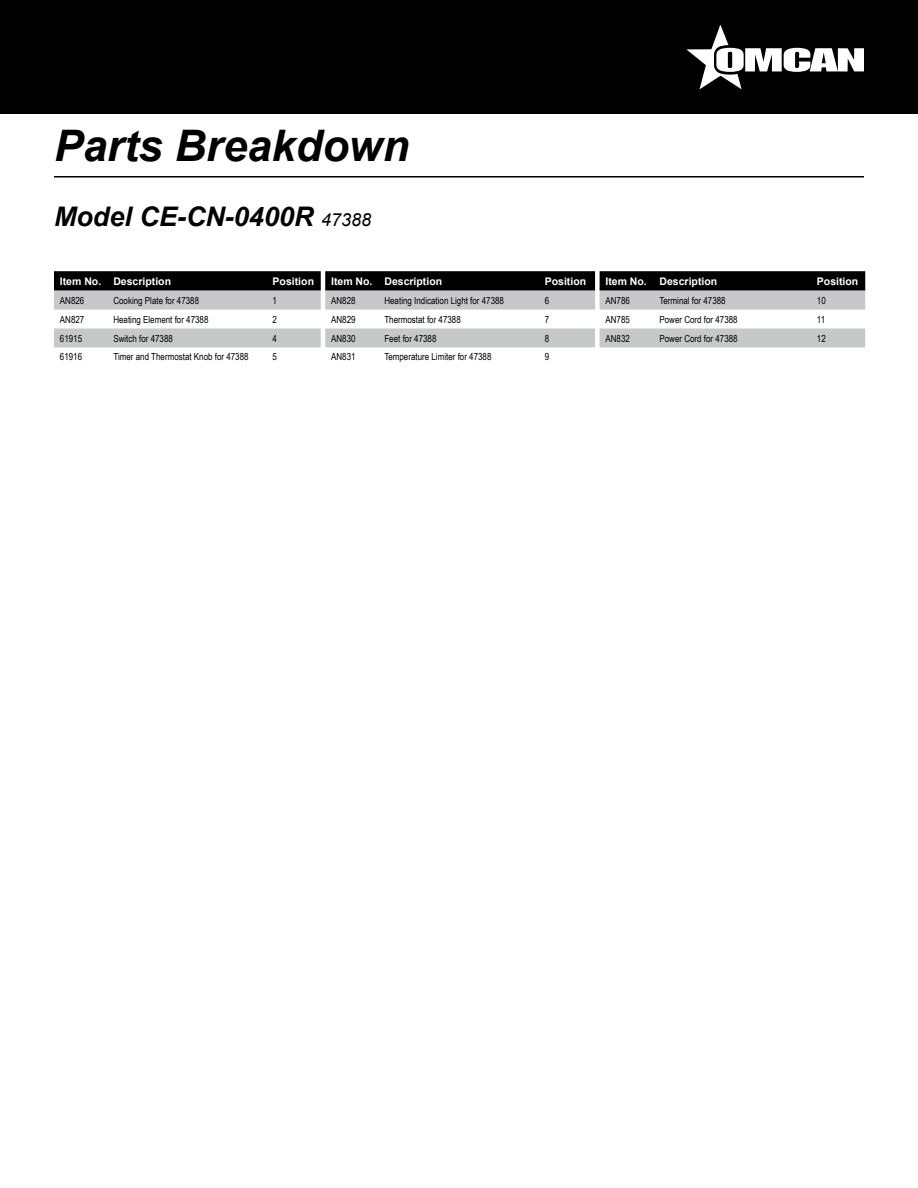
<style>
.page{position:relative;width:918px;height:1188px;background:#fff}
.page>*{position:absolute;margin:0;border:0;box-sizing:border-box;transform-origin:0 0}
.t1{font:italic 700 43.5px "Arial";color:#000}
.t2{font:italic 700 27px "Arial";color:#000}
.t3{font:700 10.5px "Arial";color:#fff}
.t4{font:9.75px "Arial Narrow";color:#000}
.s1{font-weight:400;font-size:18px}
</style>
<div class="page">
<div style="left:0;top:0;width:918px;height:114px;background:#000"></div>
<svg style="left:686px;top:25px;width:178px;height:64px"></svg>
<hr style="left:54px;top:176px;width:810px;height:2px;background:#000">
<svg style="left:54px;top:271px;width:811px;height:20px;background:#0b0b0b"></svg>
<svg style="left:54px;top:291px;width:811px;height:56px;fill:#c7c8ca"></svg>
<h1 class="t1" style="left:54px;top:116px;width:357px">Parts Breakdown</h1>
<h2 class="t2" style="left:54px;top:199px;width:319px">Model CE-CN-0400R <span class="s1">47388</span></h2>
<p class="t3" style="left:60px;top:274px;width:113px">Item No. Description</p>
<p class="t3" style="left:273px;top:274px;width:43px">Position</p>
<p class="t3" style="left:331px;top:274px;width:113px">Item No. Description</p>
<p class="t3" style="left:545px;top:274px;width:43px">Position</p>
<p class="t3" style="left:605px;top:274px;width:113px">Item No. Description</p>
<p class="t3" style="left:817px;top:274px;width:43px">Position</p>
<p class="t4" style="left:60px;top:293px;width:26px">AN826</p>
<p class="t4" style="left:113px;top:293px;width:87px">Cooking Plate for 47388</p>
<p class="t4" style="left:273px;top:293px;width:6px">1</p>
<p class="t4" style="left:331px;top:293px;width:26px">AN828</p>
<p class="t4" style="left:384px;top:293px;width:121px">Heating Indication Light for 47388</p>
<p class="t4" style="left:545px;top:293px;width:6px">6</p>
<p class="t4" style="left:605px;top:293px;width:26px">AN786</p>
<p class="t4" style="left:660px;top:293px;width:68px">Terminal for 47388</p>
<p class="t4" style="left:817px;top:293px;width:10px">10</p>
<p class="t4" style="left:60px;top:312px;width:26px">AN827</p>
<p class="t4" style="left:113px;top:312px;width:97px">Heating Element for 47388</p>
<p class="t4" style="left:273px;top:312px;width:6px">2</p>
<p class="t4" style="left:331px;top:312px;width:26px">AN829</p>
<p class="t4" style="left:384px;top:312px;width:78px">Thermostat for 47388</p>
<p class="t4" style="left:545px;top:312px;width:6px">7</p>
<p class="t4" style="left:605px;top:312px;width:26px">AN785</p>
<p class="t4" style="left:660px;top:312px;width:80px">Power Cord for 47388</p>
<p class="t4" style="left:817px;top:312px;width:10px">11</p>
<p class="t4" style="left:60px;top:331px;width:24px">61915</p>
<p class="t4" style="left:113px;top:331px;width:61px">Switch for 47388</p>
<p class="t4" style="left:273px;top:331px;width:6px">4</p>
<p class="t4" style="left:331px;top:331px;width:26px">AN830</p>
<p class="t4" style="left:384px;top:331px;width:54px">Feet for 47388</p>
<p class="t4" style="left:545px;top:331px;width:6px">8</p>
<p class="t4" style="left:605px;top:331px;width:26px">AN832</p>
<p class="t4" style="left:660px;top:331px;width:80px">Power Cord for 47388</p>
<p class="t4" style="left:817px;top:331px;width:10px">12</p>
<p class="t4" style="left:60px;top:350px;width:24px">61916</p>
<p class="t4" style="left:113px;top:350px;width:137px">Timer and Thermostat Knob for 47388</p>
<p class="t4" style="left:273px;top:350px;width:6px">5</p>
<p class="t4" style="left:331px;top:350px;width:26px">AN831</p>
<p class="t4" style="left:384px;top:350px;width:109px">Temperature Limiter for 47388</p>
<p class="t4" style="left:545px;top:350px;width:6px">9</p>
</div>
